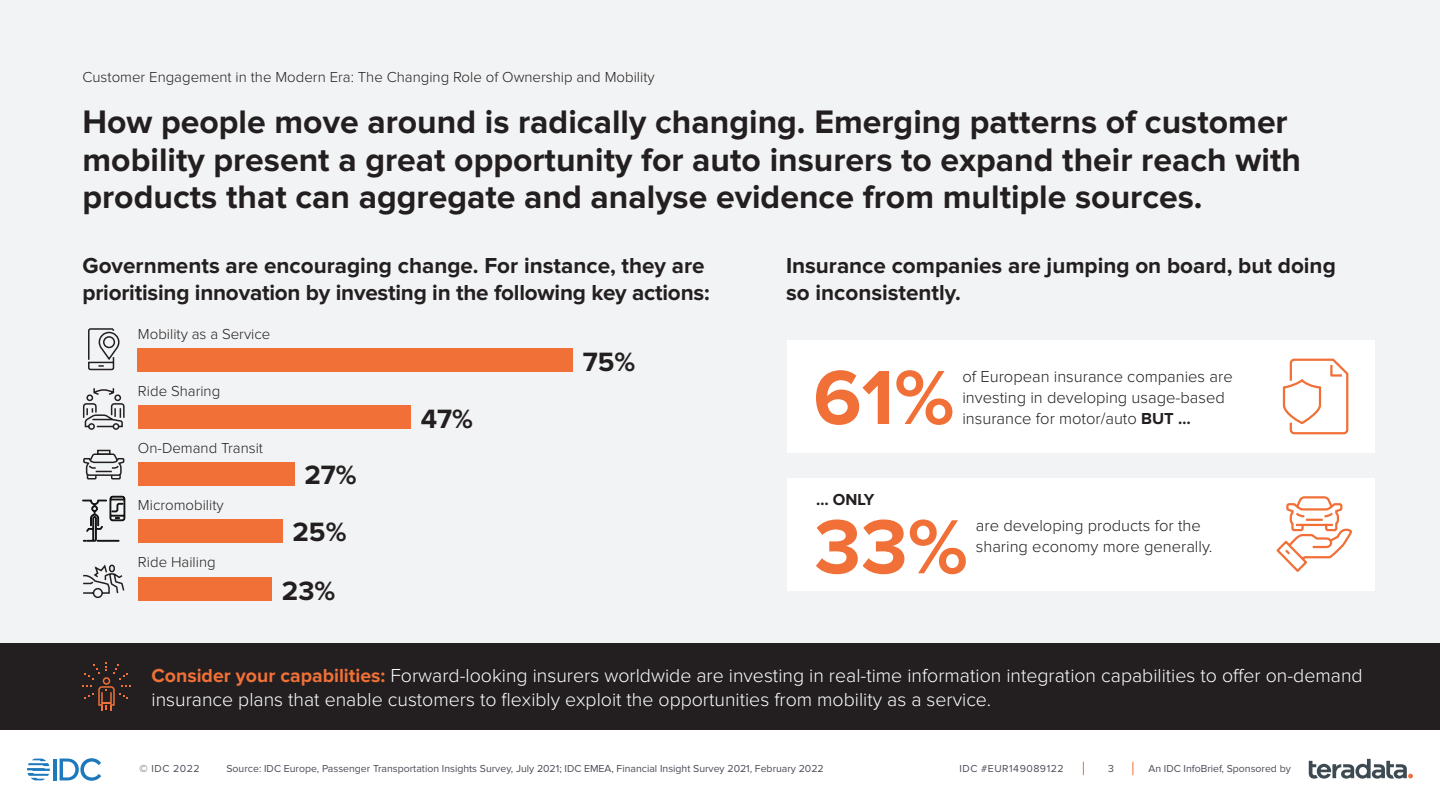
<style>
.page{position:relative;width:1440px;height:810px;background:#fff}
.page>*{position:absolute;margin:0;border:0;box-sizing:border-box;transform-origin:0 0}
.t1{font:700 79.5px "Proxima Nova";color:#f07038}
.t2{font:700 33.75px/37.5px "Proxima Nova";color:#231f20}
.t3{font:700 27.45px "Proxima Nova";color:#231f20}
.t4{font:700 22.5px/27px "Proxima Nova";color:#231f20}
.t5{font:300 19.5px/24px "Proxima Nova";color:#fff}
.t6{font:300 16.5px/21px "Proxima Nova";color:#231f20}
.t7{font:700 16.5px "Proxima Nova";color:#231f20}
.t8{font:300 15px "Proxima Nova";color:#231f20}
.t9{font:10.5px "Proxima Nova";color:#4b4d57}
.t10{font:10.5px "Proxima Nova";letter-spacing:.05em;color:#4b4d57}
.s1{font-weight:700}
.s2{font-weight:700;color:#f07038}
</style>
<div class="page">
<div style="left:0;top:0;width:1440px;height:729px;background:#f2f3f4"></div>
<hr style="left:53px;top:759px;width:4px;height:21px;background:#1e79bc">
<svg style="left:60px;top:758px;width:41px;height:23px"></svg>
<svg style="left:27px;top:759px;width:23px;height:21px"></svg>
<svg style="left:1083px;top:762px;width:1px;height:13px"></svg>
<svg style="left:1133px;top:762px;width:1px;height:13px"></svg>
<svg style="left:1309px;top:759px;width:104px;height:20px"></svg>
<div style="left:788px;top:478px;width:588px;height:113px;background:#fff"></div>
<svg style="left:1276px;top:496px;width:77px;height:76px"></svg>
<div style="left:138px;top:348px;width:435px;height:24px;background:#f07038"></div>
<div style="left:138px;top:405px;width:273px;height:24px;background:#f07038"></div>
<div style="left:138px;top:462px;width:157px;height:24px;background:#f07038"></div>
<div style="left:138px;top:519px;width:145px;height:24px;background:#f07038"></div>
<div style="left:138px;top:577px;width:133px;height:24px;background:#f07038"></div>
<svg style="left:83px;top:453px;width:42px;height:27px"></svg>
<div style="left:97px;top:450px;width:14px;height:5px;border:2px solid #231f20"></div>
<svg style="left:88px;top:328px;width:32px;height:43px"></svg>
<svg style="left:82px;top:388px;width:43px;height:42px"></svg>
<svg style="left:82px;top:496px;width:43px;height:46px"></svg>
<svg style="left:83px;top:564px;width:42px;height:35px"></svg>
<div style="left:788px;top:340px;width:588px;height:113px;background:#fff"></div>
<svg style="left:1282px;top:358px;width:67px;height:77px"></svg>
<div style="left:0;top:643px;width:1440px;height:86px;background:#231f20"></div>
<svg style="left:82px;top:662px;width:48px;height:48px"></svg>
<p class="t8" style="left:82px;top:70px;width:574px">Customer Engagement in the Modern Era: The Changing Role of Ownership and Mobility</p>
<p class="t2" style="left:82px;top:105px;width:1220px">How people move around is radically changing. Emerging patterns of customer mobility present a great opportunity for auto insurers to expand their reach with products that can aggregate and analyse evidence from multiple sources.</p>
<p class="t4" style="left:82px;top:252px;width:629px">Governments are encouraging change. For instance, they are prioritising innovation by investing in the following key actions:</p>
<p class="t4" style="left:786px;top:252px;width:551px">Insurance companies are jumping on board, but doing so inconsistently.</p>
<p class="t8" style="left:138px;top:327px;width:134px">Mobility as a Service</p>
<p class="t8" style="left:138px;top:384px;width:84px">Ride Sharing</p>
<p class="t8" style="left:138px;top:441px;width:127px">On-Demand Transit</p>
<p class="t8" style="left:138px;top:498px;width:87px">Micromobility</p>
<p class="t8" style="left:138px;top:555px;width:79px">Ride Hailing</p>
<p class="t3" style="left:304px;top:462px;width:54px">27%</p>
<p class="t3" style="left:292px;top:519px;width:56px">25%</p>
<p class="t3" style="left:282px;top:578px;width:55px">23%</p>
<p class="t3" style="left:421px;top:406px;width:54px">47%</p>
<p class="t3" style="left:583px;top:349px;width:54px">75%</p>
<p class="t1" style="left:813px;top:361px;width:143px">61%</p>
<p class="t6" style="left:962px;top:367px;width:272px">of European insurance companies are investing in developing usage-based insurance for motor/auto <span class="s1">BUT …</span></p>
<p class="t7" style="left:816px;top:492px;width:60px">… ONLY</p>
<p class="t1" style="left:814px;top:510px;width:155px">33%</p>
<p class="t6" style="left:976px;top:516px;width:238px">are developing products for the sharing economy more generally.</p>
<p class="t5" style="left:151px;top:664px;width:1213px"><span class="s2">Consider your capabilities:</span> Forward-looking insurers worldwide are investing in real-time information integration capabilities to offer on-demand insurance plans that enable customers to flexibly exploit the opportunities from mobility as a service.</p>
<p class="t9" style="left:140px;top:763px;width:62px">© IDC 2022</p>
<p class="t10" style="left:959px;top:763px;width:106px">IDC #EUR149089122</p>
<p class="t9" style="left:1108px;top:763px;width:7px">3</p>
<p class="t9" style="left:1148px;top:763px;width:144px">An IDC InfoBrief, Sponsored by</p>
<p class="t9" style="left:226px;top:763px;width:599px">Source: IDC Europe, Passenger Transportation Insights Survey, July 2021; IDC EMEA, Financial Insight Survey 2021, February 2022</p>
</div>
